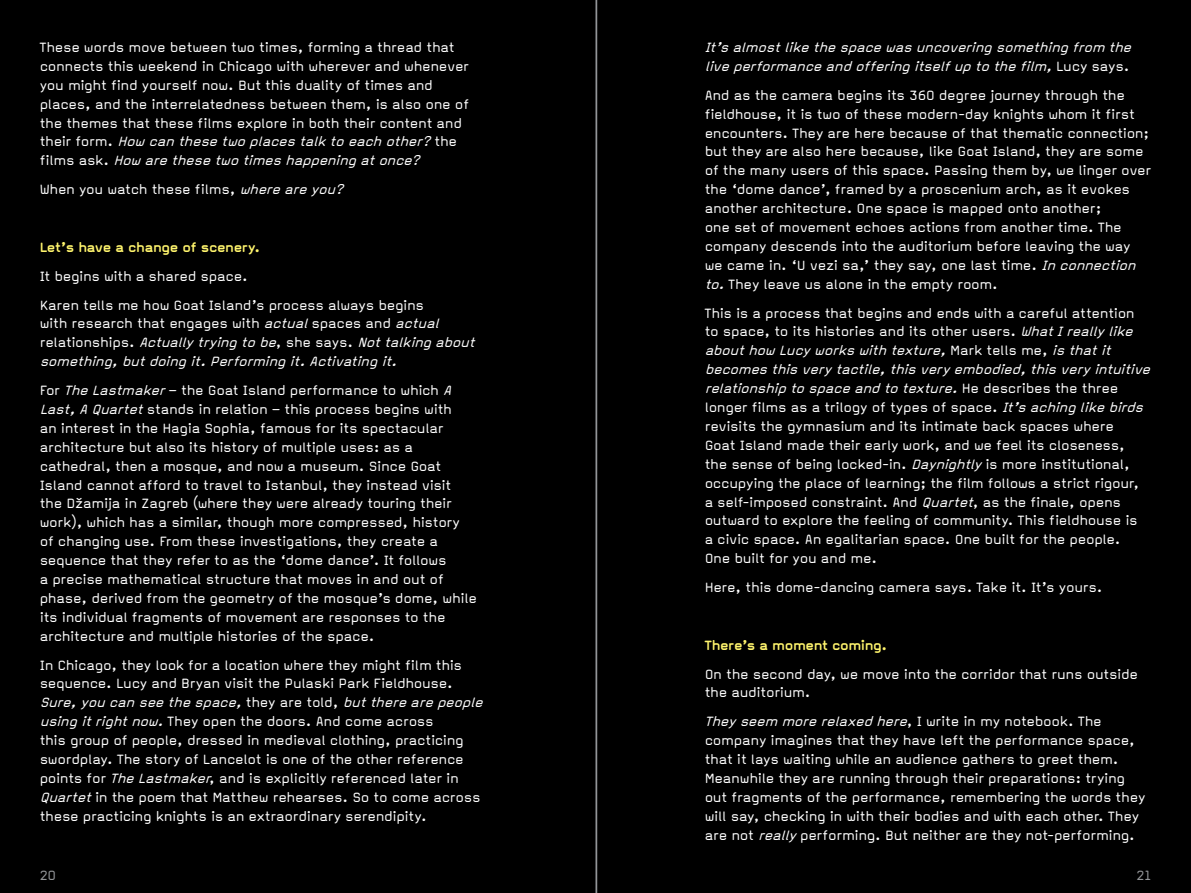
<style>
.page{position:relative;width:1191px;height:893px;background:#000}
.page>*{position:absolute;margin:0;border:0;box-sizing:border-box;transform-origin:0 0}
.t1{font:15.75px/18.9px "Magda Clean";letter-spacing:-.025em;color:#fff}
.t2{font:italic 15.75px/18.9px "Magda Clean";color:#fff}
.t3{font:700 15.75px "Magda Clean";letter-spacing:-.025em;color:#fff56d}
.t4{font:15.75px "Magda Clean";color:#939598}
.s1{font-style:italic}
.s2{font-style:normal}
</style>
<div class="page">
<hr style="left:595px;top:0;width:2px;height:893px;background:#939598">
<p class="t1" style="left:40px;top:38px;width:431px">These words move between two times, forming a thread that connects this weekend in Chicago with wherever and whenever you might find yourself now. But this duality of times and places, and the interrelatedness between them, is also one of the themes that these films explore in both their content and t h e i r f o r m . <span class="s1">How canthesetwoplacestalktoeachother?</span>t h e<br>f i l m s a s k . <span class="s1">How arethesetwotimeshappeningatonce?</span></p>
<p class="t1" style="left:40px;top:180px;width:310px">When you watch these films, <span class="s1">whereareyou?</span></p>
<p class="t3" style="left:40px;top:239px;width:222px">Let’s have a change of scenery.</p>
<p class="t1" style="left:40px;top:262px;width:386px;line-height:28.9px">It begins with a shared space.<br>Karen tells me how Goat Island’s process always begins</p>
<p class="t2" style="left:40px;top:314px;width:441px"><span class="s2">with research that engages with</span> actual<span class="s2">spaces and</span> actual<br><span class="s2">r e l a t i o n s h i p s .</span> Actuallytryingtobe<span class="s2">, s h e s a y s .</span> Nottalkingabout something,butdoingit.Performingit.Activatingit.</p>
<p class="t1" style="left:40px;top:381px;width:439px">For <span class="s1">TheLastmaker</span>– the Goat Island performance to which <span class="s1">A Last,AQuartet</span>stands in relation – this process begins with<br>an interest in the Hagia Sophia, famous for its spectacular architecture but also its history of multiple uses: as a cathedral, then a mosque, and now a museum. Since Goat Island cannot afford to travel to Istanbul, they instead visit the Džamija in Zagreb (where they were already touring their work), which has a similar, though more compressed, history of changing use. From these investigations, they create a sequence that they refer to as the ‘dome dance’. It follows<br>a precise mathematical structure that moves in and out of phase, derived from the geometry of the mosque’s dome, while its individual fragments of movement are responses to the architecture and multiple histories of the space.</p>
<p class="t1" style="left:40px;top:655px;width:449px">In Chicago, they look for a location where they might film this sequence. Lucy and Bryan visit the Pulaski Park Fieldhouse.<br><span class="s1">Sure,youcanseethespace,</span>t h e y a r e t o l d , <span class="s1">buttherearepeople usingitrightnow.</span>They open the doors. And come across<br>this group of people, dressed in medieval clothing, practicing swordplay. The story of Lancelot is one of the other reference points for <span class="s1">TheLastmaker</span>, and is explicitly referenced later in <span class="s1">Quartet</span>in the poem that Matthew rehearses. So to come across these practicing knights is an extraordinary serendipity.</p>
<p class="t2" style="left:704px;top:38px;width:432px">It’salmostlikethespacewasuncoveringsomethingfrom the liveperformanceandofferingitselfuptothefilm,<span class="s2">L u c y s a y s .</span></p>
<p class="t1" style="left:704px;top:86px;width:448px">And as the camera begins its 360 degree journey through the fieldhouse, it is two of these modern-day knights whom it first encounters. They are here because of that thematic connection; but they are also here because, like Goat Island, they are some of the many users of this space. Passing them by, we linger over the ‘dome dance’, framed by a proscenium arch, as it evokes another architecture. One space is mapped onto another;<br>one set of movement echoes actions from another time. The company descends into the auditorium before leaving the way we came in. ‘U vezi sa,’ they say, one last time. <span class="s1">Inconnection to.</span>They leave us alone in the empty room.</p>
<p class="t1" style="left:704px;top:303px;width:451px">This is a process that begins and ends with a careful attention<br>to space, to its histories and its other users. <span class="s1">WhatIreallylike abouthow Lucyworkswithtexture,</span>M a r k t e l l s m e , <span class="s1">isthatit becomesthisverytactile,thisveryembodied,thisveryintuitive relationshiptospaceandtotexture.</span>H e d e s c r i b e s t h e t h r e e longer films as a trilogy of types of space. <span class="s1">It’sachinglikebirds </span>revisits the gymnasium and its intimate back spaces where<br>Goat Island made their early work, and we feel its closeness,<br>the sense of being locked-in. <span class="s1">Daynightly</span>is more institutional, occupying the place of learning; the film follows a strict rigour,<br>a self-imposed constraint. And <span class="s1">Quartet</span>, as the finale, opens outward to explore the feeling of community. This fieldhouse is<br>a civic space. An egalitarian space. One built for the people.<br>One built for you and me.</p>
<p class="t1" style="left:704px;top:578px;width:400px">Here, this dome-dancing camera says. Take it. It’s yours.</p>
<p class="t3" style="left:704px;top:637px;width:184px">There’s a moment coming.</p>
<p class="t1" style="left:704px;top:664px;width:435px">On the second day, we move into the corridor that runs outside the auditorium.</p>
<p class="t1" style="left:704px;top:712px;width:442px"><span class="s1">Theyseem morerelaxedhere</span>, I w r i t e i n m y n o t e b o o k . T h e company imagines that they have left the performance space, that it lays waiting while an audience gathers to greet them.<br>Meanwhile they are running through their preparations: trying out fragments of the performance, remembering the words they will say, checking in with their bodies and with each other. They are not <span class="s1">really</span>performing. But neither are they not-performing.</p>
<p class="t4" style="left:40px;top:868px;width:18px">20</p>
<p class="t4" style="left:1136px;top:868px;width:16px">21</p>
</div>
